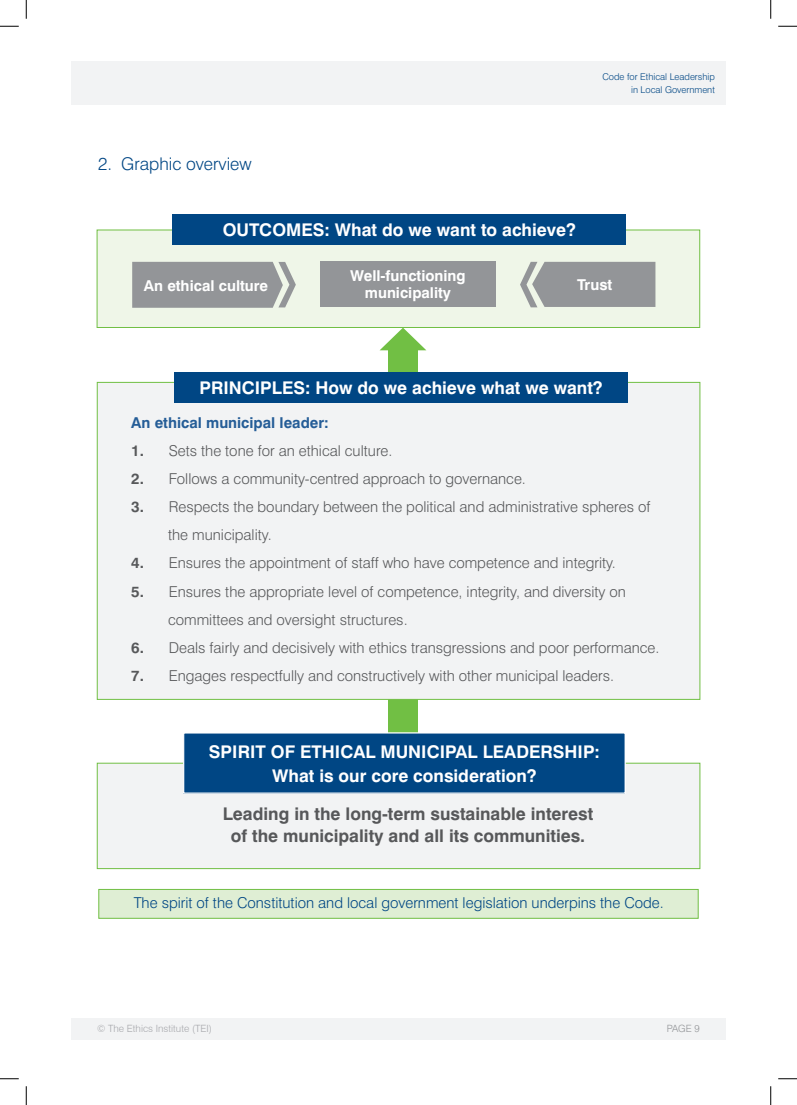
<style>
.page{position:relative;width:797px;height:1105px;background:#fff}
.page>*{position:absolute;margin:0;border:0;box-sizing:border-box;transform-origin:0 0}
.Paragraph_Text_Style{font:700 17.5px "Swiss 721";color:#fff}
.Paragraph_Text_Style-2{font:700 17.5px "Swiss 721";color:#57585a}
.Paragraph_Text_Style-3{font:300 17.5px "Swiss 721";color:#004684}
.Paragraph_Text_Style-4{font:300 15px "Swiss 721";color:#57585a}
.Paragraph_Text_Style-5{font:300 15px "Swiss 721";color:#004684}
.Paragraph_Text_Style-6{font:700 15px "Swiss 721";color:#fff}
.Paragraph_Text_Style-7{font:700 15px "Swiss 721";color:#255d97}
.t1{font:300 10px "Swiss 721 BT";color:#a8a9ad}
.t2{font:300 10px "Swiss 721";color:#939598}
.t3{font:300 9.38px/12.5px "Swiss 721";color:#004684;text-align:right}
.s1{font-weight:700}
</style>
<div class="page">
<div style="left:71px;top:1018px;width:654px;height:22px;background:#f2f3f4"></div>
<div style="left:71px;top:62px;width:654px;height:43px;background:#f2f3f4"></div>
<div style="left:389px;top:350px;width:29px;height:391px;background:#71bf44"></div>
<div style="left:99px;top:889px;width:599px;height:29px;background:#dfeed4;border:1px solid #71bf44"></div>
<div style="left:97px;top:763px;width:603px;height:106px;background:#f2f3f4;border:1px solid #71bf44"></div>
<div style="left:97px;top:230px;width:603px;height:98px;background:#eff6e8;border:1px solid #71bf44"></div>
<div style="left:184px;top:733px;width:441px;height:60px;background:#004684"></div>
<div style="left:183px;top:732px;width:443px;height:62px;border:1px solid #fff"></div>
<div style="left:173px;top:215px;width:453px;height:30px;background:#004684"></div>
<div style="left:320px;top:261px;width:175px;height:46px;background:#939598"></div>
<svg style="left:380px;top:328px;width:46px;height:22px"></svg>
<div style="left:97px;top:382px;width:603px;height:317px;background:#f2f3f4;border:1px solid #71bf44"></div>
<div style="left:174px;top:373px;width:453px;height:30px;background:#004684"></div>
<svg style="left:132px;top:262px;width:164px;height:46px;background:#9a9c9e"></svg>
<svg style="left:520px;top:262px;width:135px;height:45px;background:#9b9d9f"></svg>
<svg style="left:0;top:25px;width:19px;height:2px"></svg>
<svg style="left:778px;top:25px;width:19px;height:2px"></svg>
<svg style="left:0;top:1078px;width:19px;height:1px"></svg>
<svg style="left:778px;top:1078px;width:19px;height:1px"></svg>
<svg style="left:25px;top:0;width:2px;height:19px"></svg>
<svg style="left:25px;top:1086px;width:2px;height:19px"></svg>
<svg style="left:770px;top:0;width:1px;height:19px"></svg>
<svg style="left:770px;top:1086px;width:1px;height:19px"></svg>
<p class="Paragraph_Text_Style-3" style="left:98px;top:153px;width:155px">2. Graphic overview</p>
<p class="t3" style="left:602px;top:71px;width:114px">Code for Ethical Leadership in Local Government</p>
<p class="Paragraph_Text_Style" style="left:223px;top:220px;width:354px">OUTCOMES: What do we want to achieve?</p>
<p class="Paragraph_Text_Style-6" style="left:350px;top:266px;width:117px">Well-functioning</p>
<p class="Paragraph_Text_Style-6" style="left:365px;top:284px;width:88px">municipality</p>
<p class="Paragraph_Text_Style-6" style="left:144px;top:276px;width:126px">An ethical culture</p>
<p class="Paragraph_Text_Style-6" style="left:577px;top:276px;width:37px">Trust</p>
<p class="Paragraph_Text_Style" style="left:199px;top:378px;width:405px">PRINCIPLES: How do we achieve what we want?</p>
<p class="Paragraph_Text_Style-7" style="left:131px;top:413px;width:199px">An ethical municipal leader:</p>
<p class="Paragraph_Text_Style-4" style="left:131px;top:441px;width:263px"><span class="s1">1.</span> Sets the tone for an ethical culture.</p>
<p class="Paragraph_Text_Style-4" style="left:131px;top:470px;width:396px"><span class="s1">2.</span> Follows a community-centred approach to governance.</p>
<p class="Paragraph_Text_Style-4" style="left:131px;top:498px;width:520px"><span class="s1">3.</span> Respects the boundary between the political and administrative spheres of</p>
<p class="Paragraph_Text_Style-4" style="left:168px;top:526px;width:105px">the municipality.</p>
<p class="Paragraph_Text_Style-4" style="left:131px;top:554px;width:486px"><span class="s1">4.</span> Ensures the appointment of staff who have competence and integrity.</p>
<p class="Paragraph_Text_Style-4" style="left:131px;top:582px;width:496px"><span class="s1">5.</span> Ensures the appropriate level of competence, integrity, and diversity on</p>
<p class="Paragraph_Text_Style-4" style="left:168px;top:610px;width:241px">committees and oversight structures.</p>
<p class="Paragraph_Text_Style-4" style="left:131px;top:638px;width:530px"><span class="s1">6.</span> Deals fairly and decisively with ethics transgressions and poor performance.</p>
<p class="Paragraph_Text_Style-4" style="left:131px;top:666px;width:484px"><span class="s1">7.</span> Engages respectfully and constructively with other municipal leaders.</p>
<p class="Paragraph_Text_Style" style="left:209px;top:741px;width:392px">SPIRIT OF ETHICAL MUNICIPAL LEADERSHIP:</p>
<p class="Paragraph_Text_Style" style="left:272px;top:765px;width:266px">What is our core consideration?</p>
<p class="Paragraph_Text_Style-2" style="left:223px;top:803px;width:372px">Leading in the long-term sustainable interest</p>
<p class="Paragraph_Text_Style-2" style="left:231px;top:826px;width:356px">of the municipality and all its communities.</p>
<p class="Paragraph_Text_Style-5" style="left:134px;top:893px;width:531px">The spirit of the Constitution and local government legislation underpins the Code.</p>
<p class="t1" style="left:97px;top:1023px;width:116px">© The Ethics Institute (TEI)</p>
<p class="t2" style="left:666px;top:1023px;width:34px">PAGE 9</p>
</div>
